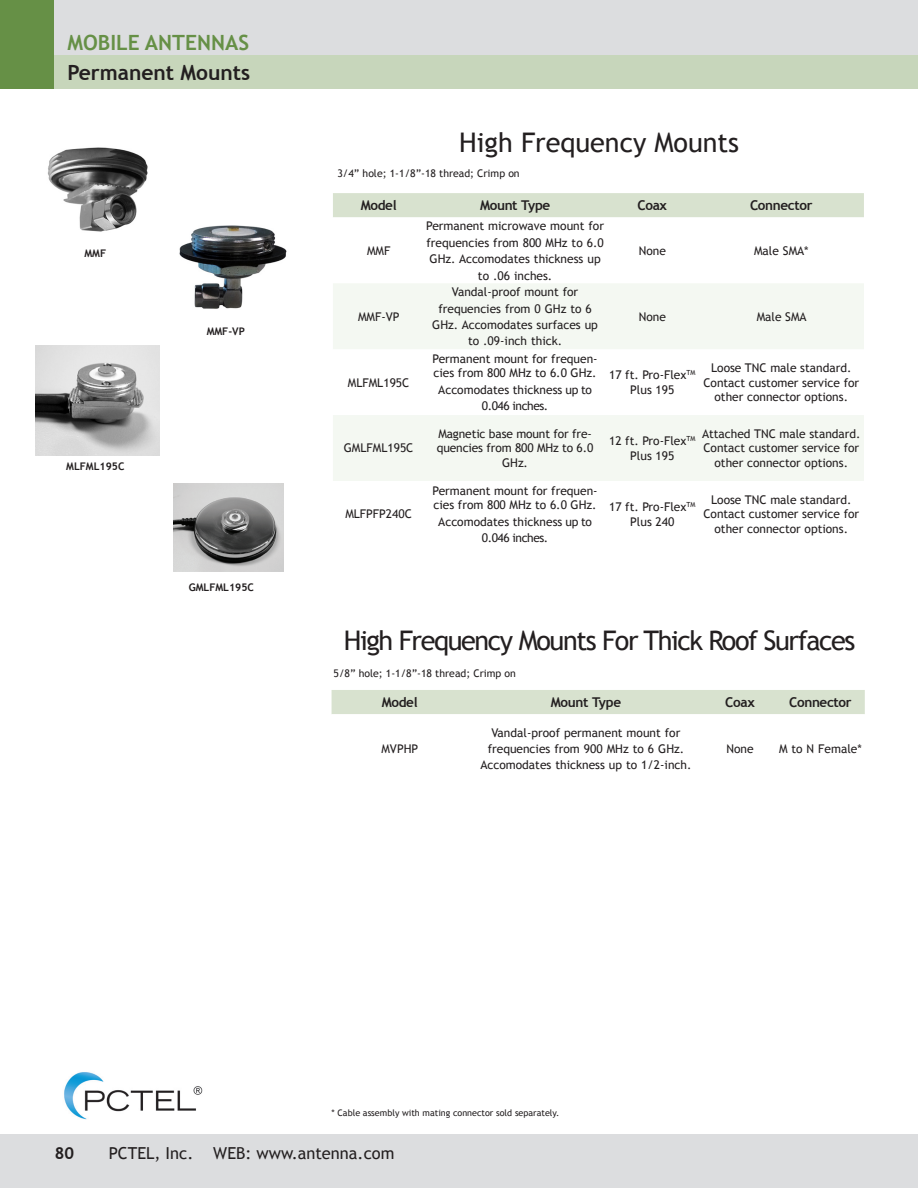
<style>
.page{position:relative;width:918px;height:1188px;background:#fff}
.page>*{position:absolute;margin:0;border:0;box-sizing:border-box;transform-origin:0 0}
._1-HEADING{font:27px "Trebuchet MS";letter-spacing:-.05em;color:#231f20}
._1-HEADING-2{font:27px "Trebuchet MS";color:#231f20}
.Section_Antenna_Head{font:700 21px "Trebuchet MS";color:#231f20}
.Section_Header-LEFT{font:700 21px "Trebuchet MS";color:#669046}
.t1{font:16.5px "Trebuchet MS";color:#231f20}
.t2{font:700 16.5px "Trebuchet MS";color:#231f20}
.t3{font:700 13.5px "Trebuchet MS";letter-spacing:-.025em;color:#231f20}
.Chart_Body{font:12px/14.4px "Trebuchet MS";color:#231f20;text-align:center}
.Footnote_Copy{font:10.5px "Trebuchet MS";color:#231f20}
.Footnote_Copy-2{font:700 10.5px "Trebuchet MS";color:#231f20}
.Footnote_Copy-3{font:9px "Trebuchet MS";color:#231f20}
</style>
<div class="page">
<img style="left:64px;top:1072px;width:139px;height:48px">
<div style="left:0;top:0;width:918px;height:89px;background:#dcdddf"></div>
<div style="left:0;top:55px;width:918px;height:34px;background:#c7d6bb"></div>
<div style="left:0;top:0;width:54px;height:89px;background:#669046"></div>
<div style="left:0;top:1134px;width:918px;height:54px;background:#dcdddf"></div>
<div style="left:333px;top:193px;width:531px;height:24px;background:#d8e2cf"></div>
<svg style="left:333px;top:284px;width:531px;height:197px;fill:#f4f8f2"></svg>
<div style="left:332px;top:690px;width:533px;height:24px;background:#d8e2cf"></div>
<img style="left:47px;top:147px;width:101px;height:85px">
<img style="left:35px;top:346px;width:125px;height:109px">
<img style="left:173px;top:483px;width:110px;height:89px">
<img style="left:179px;top:225px;width:108px;height:84px">
<h2 class="Section_Header-LEFT" style="left:68px;top:30px;width:183px">MOBILE ANTENNAS</h2>
<h3 class="Section_Antenna_Head" style="left:68px;top:60px;width:184px">Permanent Mounts</h3>
<p class="Footnote_Copy-2" style="left:84px;top:247px;width:23px">MMF</p>
<p class="Footnote_Copy-2" style="left:66px;top:460px;width:60px">MLFML195C</p>
<p class="Footnote_Copy-2" style="left:207px;top:324px;width:40px">MMF-VP</p>
<p class="Footnote_Copy-2" style="left:189px;top:581px;width:67px">GMLFML195C</p>
<h1 class="_1-HEADING-2" style="left:459px;top:126px;width:281px">High Frequency Mounts</h1>
<p class="Footnote_Copy" style="left:337px;top:168px;width:184px">3/4” hole; 1-1/8”-18 thread; Crimp on</p>
<p class="t3" style="left:361px;top:197px;width:37px">Model</p>
<p class="t3" style="left:480px;top:197px;width:72px">Mount Type</p>
<p class="t3" style="left:638px;top:197px;width:31px">Coax</p>
<p class="t3" style="left:750px;top:197px;width:64px">Connector</p>
<p class="Chart_Body" style="left:367px;top:244px;width:25px">MMF</p>
<p class="Chart_Body" style="left:426px;top:218px;width:179px;line-height:16.5px">Permanent microwave mount for frequencies from 800 MHz to 6.0<br>GHz. Accomodates thickness up to .06 inches.</p>
<p class="Chart_Body" style="left:639px;top:244px;width:29px">None</p>
<p class="Chart_Body" style="left:754px;top:244px;width:56px">Male SMA*</p>
<p class="Chart_Body" style="left:358px;top:309px;width:43px">MMF-VP</p>
<p class="Chart_Body" style="left:348px;top:375px;width:63px">MLFML195C</p>
<p class="Chart_Body" style="left:344px;top:441px;width:71px">GMLFML195C</p>
<p class="Chart_Body" style="left:345px;top:507px;width:68px">MLFPFP240C</p>
<p class="Chart_Body" style="left:432px;top:284px;width:167px;line-height:16.2px">Vandal-proof mount for frequencies from 0 GHz to 6<br>GHz. Accomodates surfaces up to .09-inch thick.</p>
<p class="Chart_Body" style="left:433px;top:352px;width:167px;text-align:left">Permanent mount for frequen&shy;cies from 800 MHz to 6.0 GHz.</p>
<p class="Chart_Body" style="left:438px;top:382px;width:155px;line-height:16.2px">Accomodates thickness up to<br>0.046 inches.</p>
<p class="Chart_Body" style="left:639px;top:309px;width:29px">None</p>
<p class="Chart_Body" style="left:757px;top:309px;width:51px">Male SMA</p>
<p class="Chart_Body" style="left:609px;top:368px;width:88px">17 ft. Pro-Flex<sup>TM<br></sup>Plus 195</p>
<p class="Chart_Body" style="left:703px;top:361px;width:157px">Loose TNC male standard.<br>Contact customer service for other connector options.</p>
<p class="Chart_Body" style="left:437px;top:427px;width:158px">Magnetic base mount for fre&shy;quencies from 800 MHz to 6.0<br>GHz.</p>
<p class="Chart_Body" style="left:609px;top:434px;width:88px">12 ft. Pro-Flex<sup>TM<br></sup>Plus 195</p>
<p class="Chart_Body" style="left:702px;top:427px;width:160px">Attached TNC male standard.<br>Contact customer service for other connector options.</p>
<p class="Chart_Body" style="left:433px;top:484px;width:167px;text-align:left">Permanent mount for frequen&shy;cies from 800 MHz to 6.0 GHz.</p>
<p class="Chart_Body" style="left:438px;top:514px;width:155px;line-height:16.2px">Accomodates thickness up to<br>0.046 inches.</p>
<p class="Chart_Body" style="left:609px;top:500px;width:88px">17 ft. Pro-Flex<sup>TM<br></sup>Plus 240</p>
<p class="Chart_Body" style="left:703px;top:493px;width:157px">Loose TNC male standard.<br>Contact customer service for other connector options.</p>
<h1 class="_1-HEADING" style="left:344px;top:624px;width:513px">High Frequency Mounts For Thick Roof Surfaces</h1>
<p class="Footnote_Copy" style="left:334px;top:667px;width:184px">5/8” hole; 1-1/8”-18 thread; Crimp on</p>
<p class="t3" style="left:382px;top:694px;width:37px">Model</p>
<p class="t3" style="left:551px;top:694px;width:72px">Mount Type</p>
<p class="t3" style="left:725px;top:694px;width:31px">Coax</p>
<p class="t3" style="left:789px;top:694px;width:64px">Connector</p>
<p class="Chart_Body" style="left:381px;top:742px;width:38px">MVPHP</p>
<p class="Chart_Body" style="left:480px;top:725px;width:212px;line-height:16.2px">Vandal-proof permanent mount for frequencies from 900 MHz to 6 GHz.<br>Accomodates thickness up to 1/2-inch.</p>
<p class="Chart_Body" style="left:726px;top:742px;width:29px">None</p>
<p class="Chart_Body" style="left:779px;top:742px;width:84px">M to N Female*</p>
<p class="Footnote_Copy-3" style="left:332px;top:1107px;width:229px">* Cable assembly with mating connector sold separately.</p>
<p class="t2" style="left:55px;top:1143px;width:21px">80</p>
<p class="t1" style="left:109px;top:1143px;width:287px">PCTEL, Inc. WEB: www.antenna.com</p>
</div>
